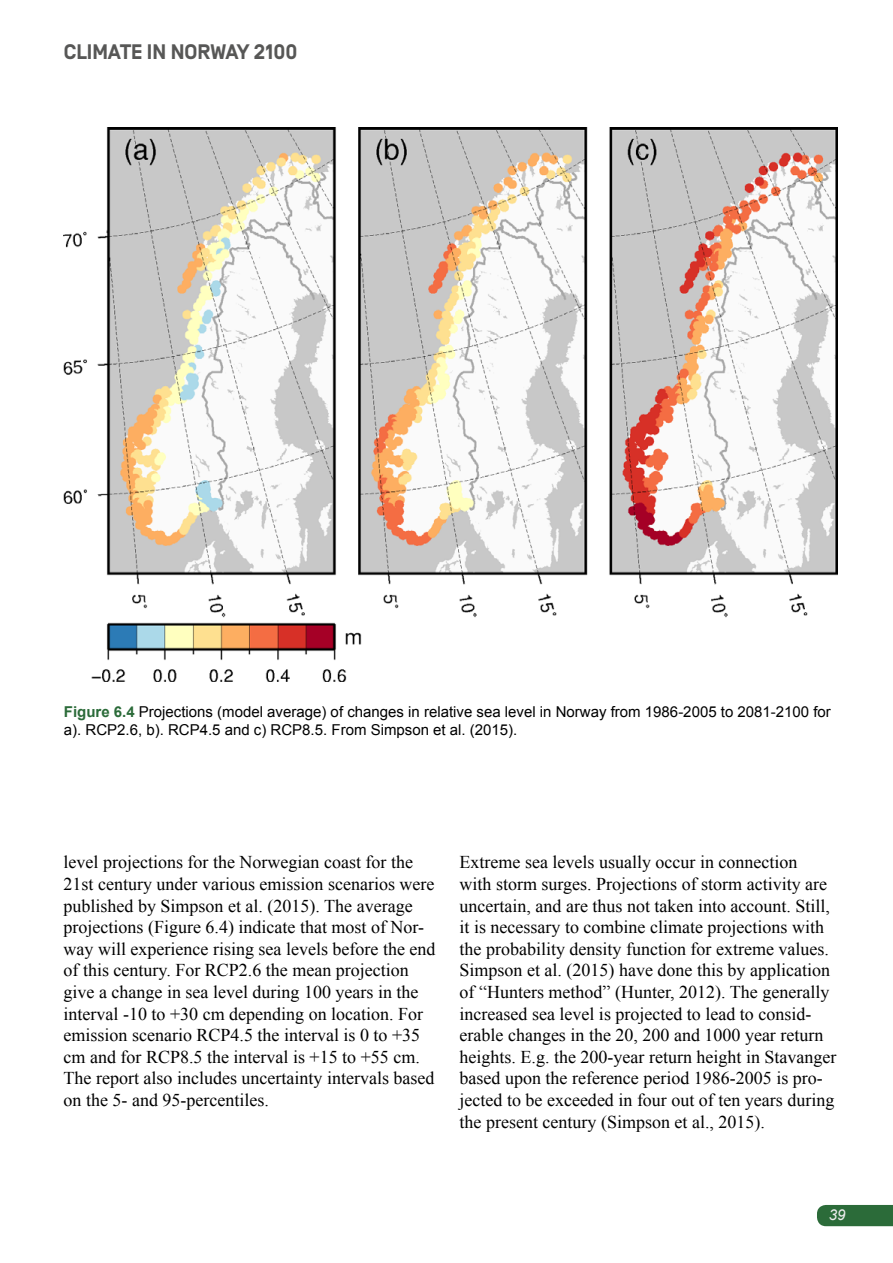
<style>
.page{position:relative;width:893px;height:1263px;background:#fff}
.page>*{position:absolute;margin:0;border:0;box-sizing:border-box;transform-origin:0 0}
.t1{font:700 21px "Simplon BP";color:#575756}
.t2{font:18px/21.6px "Times New Roman";color:#000}
.t3{font:15px/18px "Arial";color:#000}
.t4{font:italic 15px "Arial";color:#ededed}
.s1{font-weight:700;color:#2b6b39}
</style>
<div class="page">
<div style="left:817px;top:1205px;width:76px;height:21px;background:#2b6b39"></div>
<img style="left:64px;top:128px;width:774px;height:553px">
<p class="t1" style="left:64px;top:39px;width:235px">CLIMATE IN NORWAY 2100</p>
<p class="t3" style="left:64px;top:703px;width:768px"><span class="s1">Figure 6.4</span> Projections (model average) of changes in relative sea level in Norway from 1986-2005 to 2081-2100 for a). RCP2.6, b). RCP4.5 and c) RCP8.5. From Simpson et al. (2015).</p>
<p class="t2" style="left:64px;top:851px;width:373px">level projections for the Norwegian coast for the 21st century under various emission scenarios were published by Simpson et al. (2015). The average projections (Figure 6.4) indicate that most of Nor&shy;way will experience rising sea levels before the end of this century. For RCP2.6 the mean projection give a change in sea level during 100 years in the interval -10 to +30 cm depending on location. For emission scenario RCP4.5 the interval is 0 to +35 cm and for RCP8.5 the interval is +15 to +55 cm.<br>The report also includes uncertainty intervals based on the 5- and 95-percentiles.</p>
<p class="t2" style="left:459px;top:851px;width:378px">Extreme sea levels usually occur in connection<br>with storm surges. Projections of storm activity are uncertain, and are thus not taken into account. Still, it is necessary to combine climate projections with the probability density function for extreme values.<br>Simpson et al. (2015) have done this by application of “Hunters method” (Hunter, 2012). The generally increased sea level is projected to lead to consid&shy;erable changes in the 20, 200 and 1000 year return heights. E.g. the 200-year return height in Stavanger based upon the reference period 1986-2005 is pro&shy;jected to be exceeded in four out of ten years during the present century (Simpson et al., 2015).</p>
<p class="t4" style="left:829px;top:1205px;width:18px">39</p>
</div>
